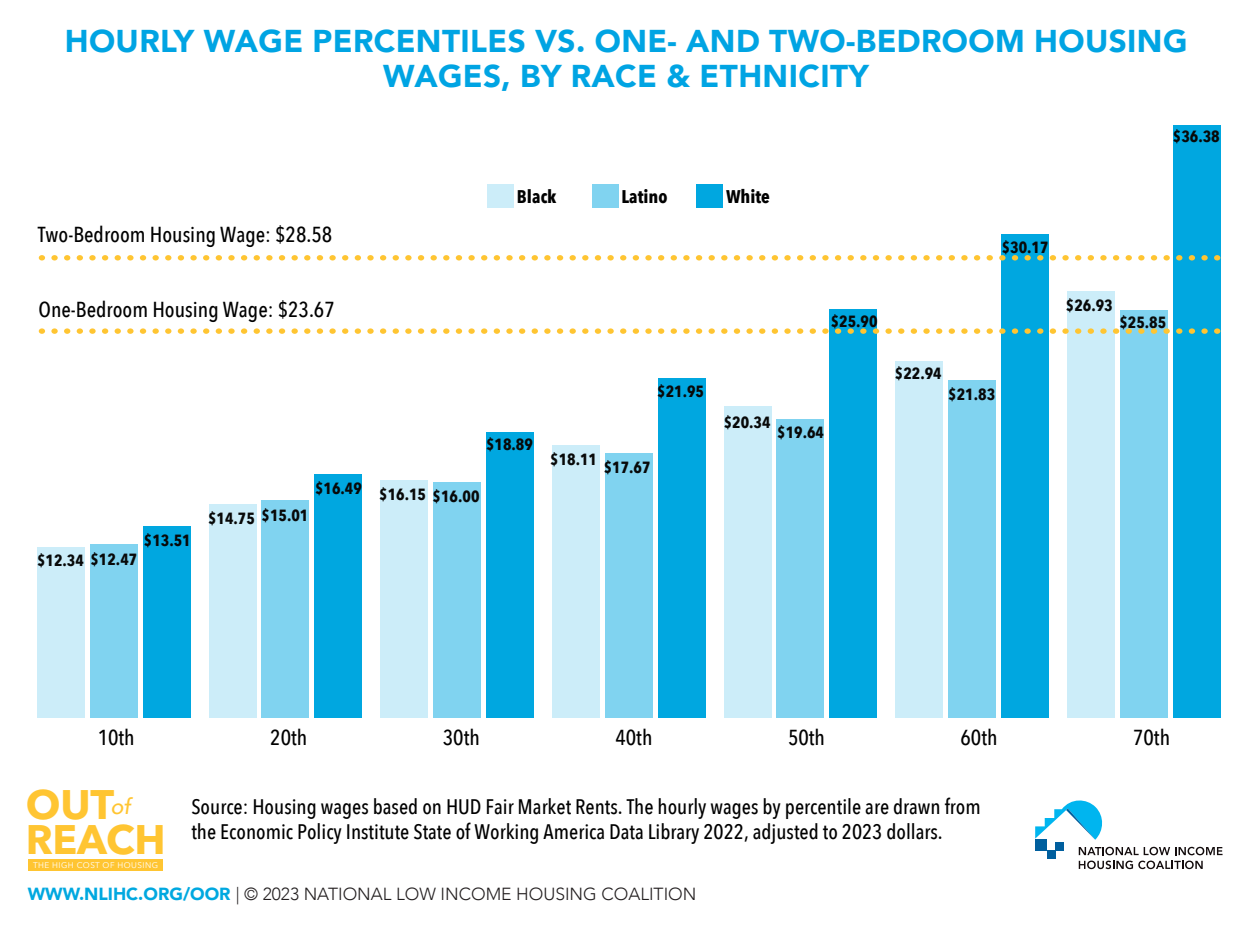
<style>
.page{position:relative;width:1260px;height:945px;background:#fff}
.page>*{position:absolute;margin:0;border:0;box-sizing:border-box;transform-origin:0 0}
.t1{font:700 40.95px/35px "Avenir Next LT Pro";letter-spacing:-.005em;color:#ffc532}
.t2{font:900 31.5px/35px "Avenir";letter-spacing:.01em;color:#00a4e3;text-align:center}
.t3{font:500 21.7px "Avenir Next Condensed";color:#010101}
.t4{font:500 21px/24.5px "Avenir Next Condensed";color:#010101}
.t5{font:700 18.38px "Avenir Next Condensed";color:#010101}
.t6{font:300 17.5px "Avenir";color:#231f20}
.t7{font:700 16.28px "Avenir Next Condensed";color:#080909}
.t8{font:8.22px "Avenir Next LT Pro";letter-spacing:.055em;color:#fff}
.s1{font-family:"Avenir";font-weight:500;font-style:italic;font-size:22.05px}
.s2{font-weight:900;color:#00a8e0}
</style>
<div class="page">
<div style="left:143px;top:526px;width:47px;height:192px;background:#00a7e0"></div>
<div style="left:315px;top:474px;width:47px;height:244px;background:#00a7e0"></div>
<div style="left:486px;top:432px;width:48px;height:286px;background:#00a7e0"></div>
<div style="left:658px;top:378px;width:47px;height:340px;background:#00a7e0"></div>
<div style="left:830px;top:309px;width:47px;height:409px;background:#00a7e0"></div>
<div style="left:1001px;top:234px;width:48px;height:484px;background:#00a7e0"></div>
<div style="left:1173px;top:125px;width:47px;height:593px;background:#00a7e0"></div>
<div style="left:90px;top:544px;width:48px;height:174px;background:#80d3f0"></div>
<div style="left:262px;top:500px;width:47px;height:218px;background:#80d3f0"></div>
<div style="left:433px;top:483px;width:48px;height:235px;background:#80d3f0"></div>
<div style="left:605px;top:453px;width:48px;height:265px;background:#80d3f0"></div>
<div style="left:777px;top:419px;width:47px;height:299px;background:#80d3f0"></div>
<div style="left:948px;top:380px;width:48px;height:338px;background:#80d3f0"></div>
<div style="left:1120px;top:310px;width:48px;height:408px;background:#80d3f0"></div>
<div style="left:37px;top:547px;width:48px;height:171px;background:#ccedf9"></div>
<div style="left:209px;top:504px;width:47px;height:214px;background:#ccedf9"></div>
<div style="left:381px;top:480px;width:47px;height:238px;background:#ccedf9"></div>
<div style="left:552px;top:445px;width:48px;height:273px;background:#ccedf9"></div>
<div style="left:724px;top:406px;width:47px;height:312px;background:#ccedf9"></div>
<div style="left:896px;top:361px;width:47px;height:357px;background:#ccedf9"></div>
<div style="left:1067px;top:291px;width:48px;height:427px;background:#ccedf9"></div>
<div style="left:697px;top:184px;width:26px;height:24px;background:#00a7e0"></div>
<div style="left:592px;top:184px;width:26px;height:24px;background:#80d3f0"></div>
<div style="left:488px;top:184px;width:26px;height:24px;background:#ccedf9"></div>
<svg style="left:39px;top:328px;width:1181px;height:6px"></svg>
<svg style="left:39px;top:255px;width:1181px;height:6px"></svg>
<div style="left:1035px;top:839px;width:12px;height:11px;background:#005f9e"></div>
<div style="left:1047px;top:850px;width:8px;height:9px;background:#005f9e"></div>
<div style="left:1055px;top:842px;width:9px;height:8px;background:#005f9e"></div>
<svg style="left:1035px;top:800px;width:68px;height:40px"></svg>
<svg style="left:1079px;top:847px;width:144px;height:8px"></svg>
<svg style="left:1079px;top:861px;width:124px;height:8px"></svg>
<div style="left:29px;top:859px;width:134px;height:12px;background:#ffc532"></div>
<h2 class="t2" style="left:65px;top:22px;width:1124px">HOURLY WAGE PERCENTILES VS. ONE- AND TWO-BEDROOM HOUSING<br>WAGES, BY RACE &amp; ETHNICITY</h2>
<p class="t3" style="left:38px;top:222px;width:296px">Two-Bedroom Housing Wage: $28.58</p>
<p class="t3" style="left:38px;top:296px;width:298px">One-Bedroom Housing Wage: $23.67</p>
<p class="t7" style="left:37px;top:549px;width:102px">$12.34 $12.47</p>
<p class="t7" style="left:144px;top:530px;width:48px">$13.51</p>
<p class="t7" style="left:208px;top:508px;width:48px">$14.75</p>
<p class="t7" style="left:262px;top:505px;width:48px">$15.01</p>
<p class="t7" style="left:315px;top:478px;width:48px">$16.49</p>
<p class="t5" style="left:517px;top:186px;width:41px">Black</p>
<p class="t5" style="left:621px;top:186px;width:48px">Latino</p>
<p class="t5" style="left:726px;top:186px;width:45px">White</p>
<p class="t7" style="left:1002px;top:238px;width:48px">$30.17</p>
<p class="t7" style="left:486px;top:434px;width:48px">$18.89</p>
<p class="t7" style="left:379px;top:485px;width:48px">$16.15</p>
<p class="t7" style="left:433px;top:487px;width:48px">$16.00</p>
<p class="t7" style="left:657px;top:381px;width:48px">$21.95</p>
<p class="t7" style="left:550px;top:449px;width:48px">$18.11</p>
<p class="t7" style="left:604px;top:457px;width:48px">$17.67</p>
<p class="t7" style="left:831px;top:312px;width:48px">$25.90</p>
<p class="t7" style="left:724px;top:412px;width:48px">$20.34</p>
<p class="t7" style="left:777px;top:422px;width:48px">$19.64</p>
<p class="t7" style="left:895px;top:363px;width:48px">$22.94</p>
<p class="t7" style="left:948px;top:385px;width:48px">$21.83</p>
<p class="t7" style="left:1173px;top:126px;width:48px">$36.38</p>
<p class="t7" style="left:1066px;top:295px;width:48px">$26.93</p>
<p class="t7" style="left:1119px;top:313px;width:48px">$25.85</p>
<p class="t3" style="left:98px;top:724px;width:38px">10th</p>
<p class="t3" style="left:270px;top:724px;width:38px">20th</p>
<p class="t3" style="left:443px;top:724px;width:38px">30th</p>
<p class="t3" style="left:615px;top:724px;width:38px">40th</p>
<p class="t3" style="left:788px;top:724px;width:38px">50th</p>
<p class="t3" style="left:961px;top:724px;width:38px">60th</p>
<p class="t3" style="left:1133px;top:724px;width:38px">70th</p>
<h1 class="t1" style="left:26px;top:787px;width:142px">OUT<span class="s1">of<br></span>REACH</h1>
<p class="t8" style="left:33px;top:860px;width:127px">THE HIGH COST OF HOUSING</p>
<p class="t4" style="left:191px;top:795px;width:791px">Source: Housing wages based on HUD Fair Market Rents. The hourly wages by percentile are drawn from the Economic Policy Institute State of Working America Data Library 2022, adjusted to 2023 dollars.</p>
<p class="t6" style="left:28px;top:883px;width:670px"><span class="s2">WWW.NLIHC.ORG/OOR</span> | © 2023 NATIONAL LOW INCOME HOUSING COALITION</p>
</div>
